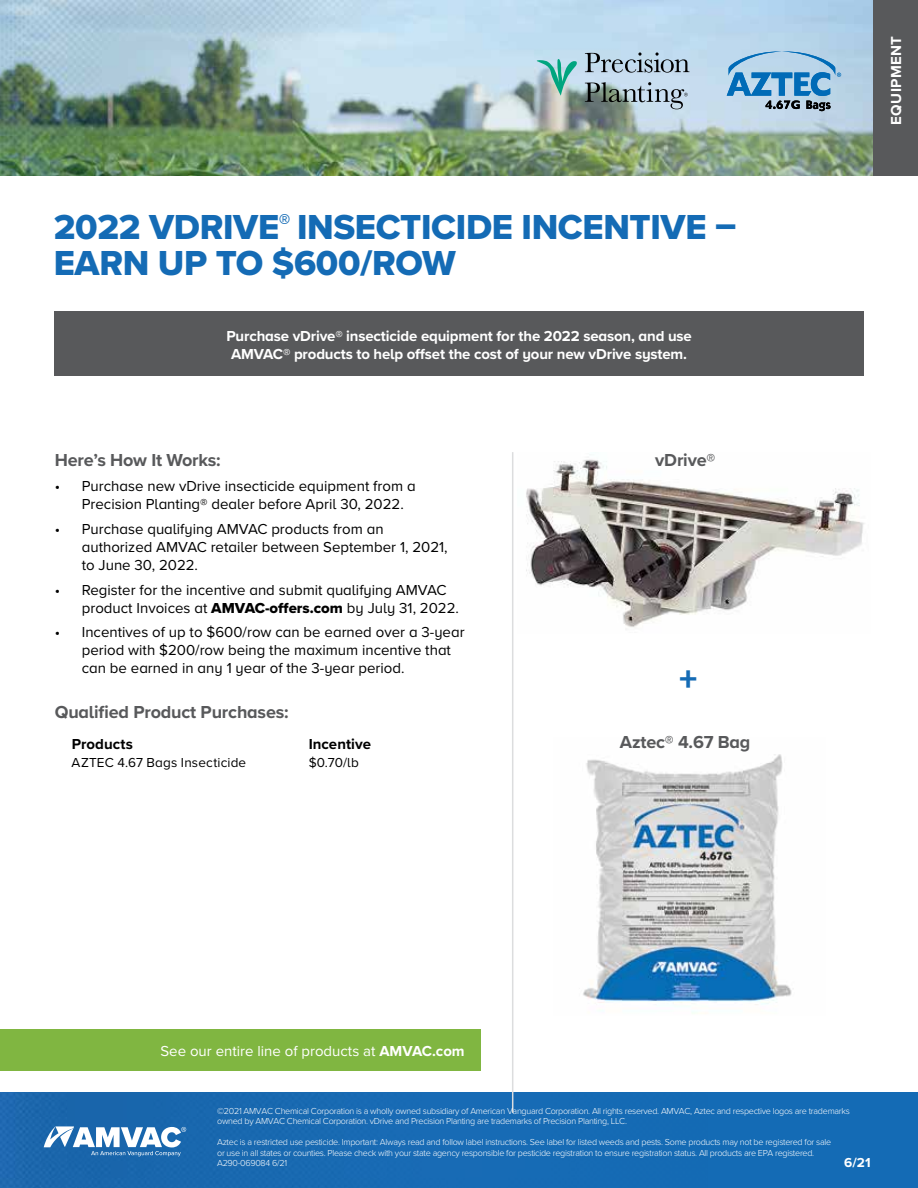
<style>
.page{position:relative;width:918px;height:1188px;background:#fff}
.page>*{position:absolute;margin:0;border:0;box-sizing:border-box;transform-origin:0 0}
.t1{font:36px/36px "Proxima Nova A Extrabld";letter-spacing:-.01em;color:#146bb5}
.t2{font:700 18px "Proxima Nova A";letter-spacing:-.01em;color:#58595b}
.t3{font:15px/18px "Proxima Nova A";color:#000}
.t4{font:700 15px/18px "Proxima Nova A";letter-spacing:-.01em;color:#fff;text-align:center}
.t5{font:15px "Proxima Nova";color:#fff}
.t6{font:700 15px "Proxima Nova A";letter-spacing:.005em;color:#000}
.t7{font:700 15px "Proxima Nova A";letter-spacing:.025em;color:#fff}
.t8{font:13.5px "Proxima Nova A";letter-spacing:.015em;color:#000}
.t9{font:700 13.5px "Proxima Nova";color:#fff}
.t10{font:300 9px/10.5px "Proxima Nova";letter-spacing:-.03em;color:#fff}
.s1{font-family:"Proxima Nova A Extrabld"}
.s2{font-weight:700}
</style>
<div class="page">
<img style="left:0;top:0;width:874px;height:175px">
<div style="left:0;top:1093px;width:918px;height:95px;background:#146bb5"></div>
<img style="left:0;top:1093px;width:514px;height:95px">
<div style="left:874px;top:0;width:44px;height:175px;background:#58595b"></div>
<svg style="left:44px;top:1126px;width:142px;height:30px"></svg>
<div style="left:0;top:1029px;width:480px;height:42px;background:#80b641"></div>
<hr style="left:512px;top:452px;width:1px;height:661px;background:#dcddde">
<div style="left:55px;top:312px;width:809px;height:64px;background:#58595b"></div>
<img style="left:583px;top:754px;width:209px;height:259px">
<img style="left:526px;top:459px;width:338px;height:169px">
<svg style="left:727px;top:50px;width:114px;height:61px;background:#86b2d3"></svg>
<svg style="left:585px;top:52px;width:104px;height:21px;background:#98acba"></svg>
<svg style="left:585px;top:82px;width:103px;height:27px;background:#8e9fa6"></svg>
<svg style="left:537px;top:58px;width:40px;height:38px;background:#8bc1be"></svg>
<h1 class="t1" style="left:54px;top:209px;width:684px">2022 VDRIVE<sup>®</sup> INSECTICIDE INCENTIVE –<br>EARN UP TO $600/ROW</h1>
<h3 class="t4" style="left:226px;top:326px;width:467px">Purchase vDrive® insecticide equipment for the 2022 season, and use<br>AMVAC® products to help offset the cost of your new vDrive system.</h3>
<h2 class="t2" style="left:55px;top:447px;width:168px">Here’s How It Works:</h2>
<h3 class="t3" style="left:82px;top:476px;width:335px;text-indent:-27px">• Purchase new vDrive insecticide equipment from a<br>Precision Planting® dealer before April 30, 2022.</h3>
<h3 class="t3" style="left:82px;top:519px;width:367px;text-indent:-27px">• Purchase qualifying AMVAC products from an authorized AMVAC retailer between September 1, 2021, to June 30, 2022.</h3>
<h3 class="t3" style="left:82px;top:580px;width:379px;text-indent:-27px">• Register for the incentive and submit qualifying AMVAC product Invoices at <span class="s1">AMVAC-offers.com</span> by July 31, 2022.</h3>
<h3 class="t3" style="left:82px;top:623px;width:384px;text-indent:-27px">• Incentives of up to $600/row can be earned over a 3-year period with $200/row being the maximum incentive that can be earned in any 1 year of the 3-year period.</h3>
<h2 class="t2" style="left:55px;top:699px;width:235px">Qualified Product Purchases:</h2>
<h3 class="t6" style="left:72px;top:733px;width:63px">Products</h3>
<h3 class="t6" style="left:309px;top:733px;width:64px">Incentive</h3>
<h3 class="t8" style="left:72px;top:752px;width:176px">AZTEC 4.67 Bags Insecticide</h3>
<h3 class="t8" style="left:309px;top:752px;width:52px">$0.70/lb</h3>
<h2 class="t2" style="left:655px;top:447px;width:62px">vDrive®</h2>
<h1 class="t1" style="left:679px;top:660px;width:20px">+</h1>
<h2 class="t2" style="left:620px;top:728px;width:132px">Aztec® 4.67 Bag</h2>
<h3 class="t7" style="left:885px;top:125px;width:90px;rotate:-90deg">EQUIPMENT</h3>
<h3 class="t5" style="left:160px;top:1042px;width:306px">See our entire line of products at <span class="s2">AMVAC.com</span></h3>
<p class="t10" style="left:217px;top:1105px;width:634px">©2021 AMVAC Chemical Corporation is a wholly owned subsidiary of American Vanguard Corporation. All rights reserved. AMVAC, Aztec and respective logos are trademarks owned by AMVAC Chemical Corporation. vDrive and Precision Planting are trademarks of Precision Planting, LLC.</p>
<p class="t10" style="left:217px;top:1136px;width:616px">Aztec is a restricted use pesticide. Important: Always read and follow label instructions. See label for listed weeds and pests. Some products may not be registered for sale or use in all states or counties. Please check with your state agency responsible for pesticide registration to ensure registration status. All products are EPA registered.<br>A290-069084 6/21</p>
<h3 class="t9" style="left:844px;top:1155px;width:28px">6/21</h3>
</div>
